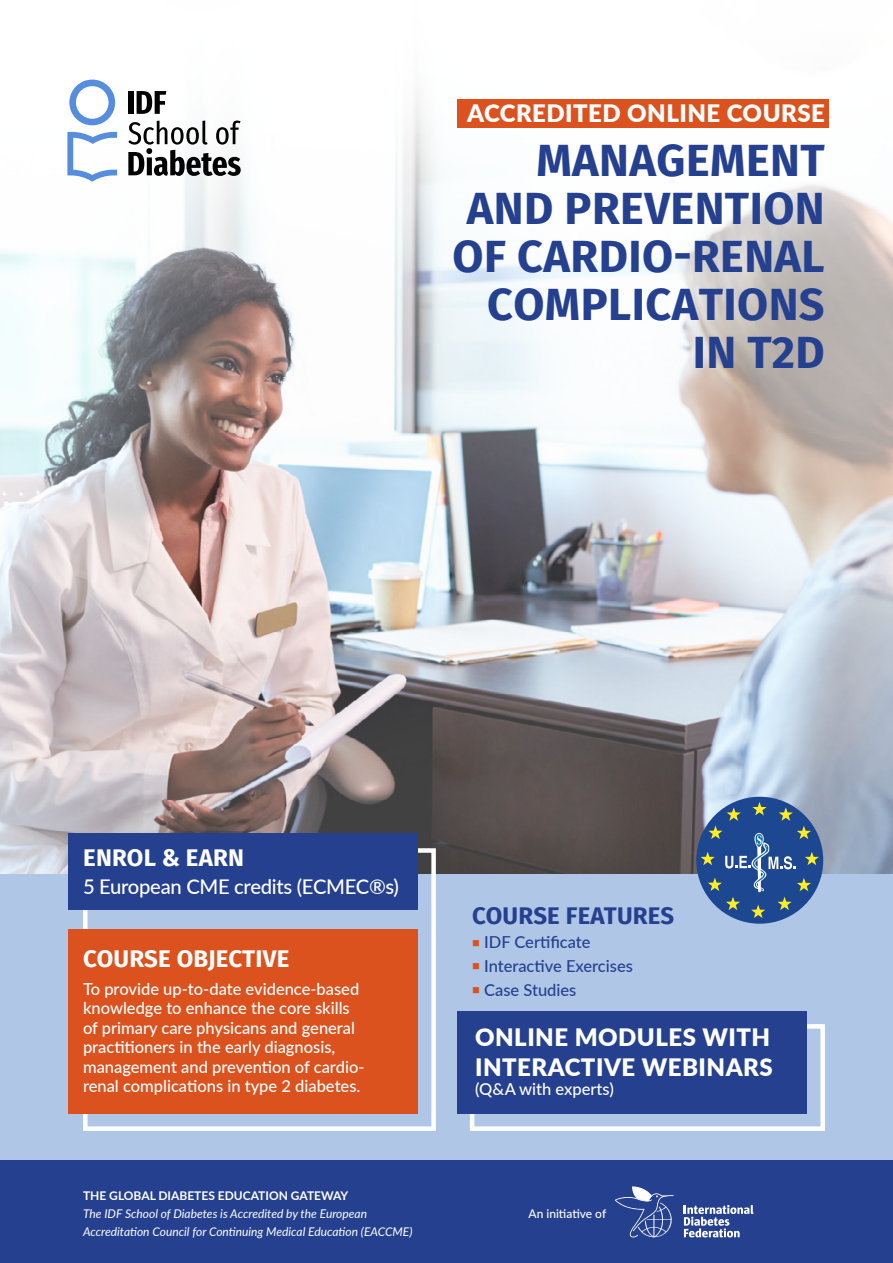
<style>
.page{position:relative;width:893px;height:1263px;background:#fff}
.page>*{position:absolute;margin:0;border:0;box-sizing:border-box;transform-origin:0 0}
.t1{font:700 45px/48px "Fira Sans";letter-spacing:.01em;color:#25408f;text-align:right}
.t2{font:900 24px/30px "Lato";letter-spacing:.02em;color:#fff}
.t3{font:700 24px "Fira Sans";letter-spacing:.01em;color:#fff}
.t4{font:700 24px "Fira Sans";letter-spacing:.01em;color:#25408f}
.t5{font:500 20.25px "Lato";letter-spacing:-.015em;color:#fff}
.t6{font:500 16.5px/19.5px "Lato";color:#fff}
.t7{font:500 16.5px "Lato";color:#25408f}
.t8{font:italic 12px/18px "Lato";color:#fff}
.t9{font:700 12px "Lato";color:#fff}
.t10{font:500 12px "Lato";color:#fff}
.s1{color:#db521f}
</style>
<div class="page">
<div style="left:0;top:0;width:893px;height:1174px;background:#b0c6e7"></div>
<img style="left:0;top:0;width:893px;height:873px">
<svg style="left:67px;top:132px;width:50px;height:50px;background:#c9daf3"></svg>
<svg style="left:69px;top:80px;width:46px;height:45px;background:#bdd2f1"></svg>
<div style="left:128px;top:91px;width:6px;height:23px;background:#000"></div>
<svg style="left:137px;top:91px;width:29px;height:23px"></svg>
<svg style="left:128px;top:121px;width:113px;height:55px;background:#a1a1a1"></svg>
<div style="left:696px;top:797px;width:127px;height:127px;background:#1e4791;border-radius:50%"></div>
<svg style="left:701px;top:802px;width:118px;height:116px"></svg>
<div style="left:0;top:1161px;width:893px;height:102px;background:#25408f"></div>
<svg style="left:684px;top:1205px;width:69px;height:32px"></svg>
<svg style="left:615px;top:1186px;width:59px;height:52px"></svg>
<div style="left:457px;top:99px;width:372px;height:29px;background:#db521f"></div>
<div style="left:83px;top:848px;width:353px;height:283px;border:4px solid #fff"></div>
<div style="left:68px;top:929px;width:350px;height:184px;background:#db521f"></div>
<div style="left:68px;top:833px;width:350px;height:77px;background:#25408f"></div>
<div style="left:470px;top:1024px;width:355px;height:107px;border:5px solid #fff"></div>
<div style="left:457px;top:1011px;width:350px;height:102px;background:#25408f"></div>
<h2 class="t2" style="left:467px;top:97px;width:359px">ACCREDITED ONLINE COURSE</h2>
<h1 class="t1" style="left:453px;top:133px;width:374px">MANAGEMENT<br>AND PREVENTION<br>OF CARDIO-RENAL<br>COMPLICATIONS<br>IN T2D</h1>
<h2 class="t3" style="left:83px;top:838px;width:162px">ENROL &amp; EARN</h2>
<p class="t5" style="left:83px;top:872px;width:317px">5 European CME credits (ECMEC®s)</p>
<h2 class="t3" style="left:83px;top:938px;width:208px">COURSE OBJECTIVE</h2>
<p class="t6" style="left:83px;top:978px;width:283px">To provide up-to-date evidence-based knowledge to enhance the core skills of primary care physicans and general practitioners in the early diagnosis, management and prevention of cardio&shy;renal complications in type 2 diabetes.</p>
<h2 class="t4" style="left:472px;top:896px;width:204px">COURSE FEATURES</h2>
<p class="t7" style="left:472px;top:930px;width:120px"><span class="s1">■</span> IDF Certificate</p>
<p class="t7" style="left:472px;top:954px;width:162px"><span class="s1">■</span> Interactive Exercises</p>
<p class="t7" style="left:472px;top:978px;width:106px"><span class="s1">■</span> Case Studies</p>
<h2 class="t2" style="left:475px;top:1021px;width:299px">ONLINE MODULES WITH<br>INTERACTIVE WEBINARS</h2>
<p class="t6" style="left:475px;top:1079px;width:140px">(Q&amp;A with experts)</p>
<p class="t9" style="left:83px;top:1187px;width:267px">THE GLOBAL DIABETES EDUCATION GATEWAY</p>
<p class="t8" style="left:83px;top:1204px;width:331px">The IDF School of Diabetes is Accredited by the European<br>Accreditation Council for Continuing Medical Education (EACCME)</p>
<p class="t10" style="left:528px;top:1205px;width:79px">An initiative of</p>
</div>
